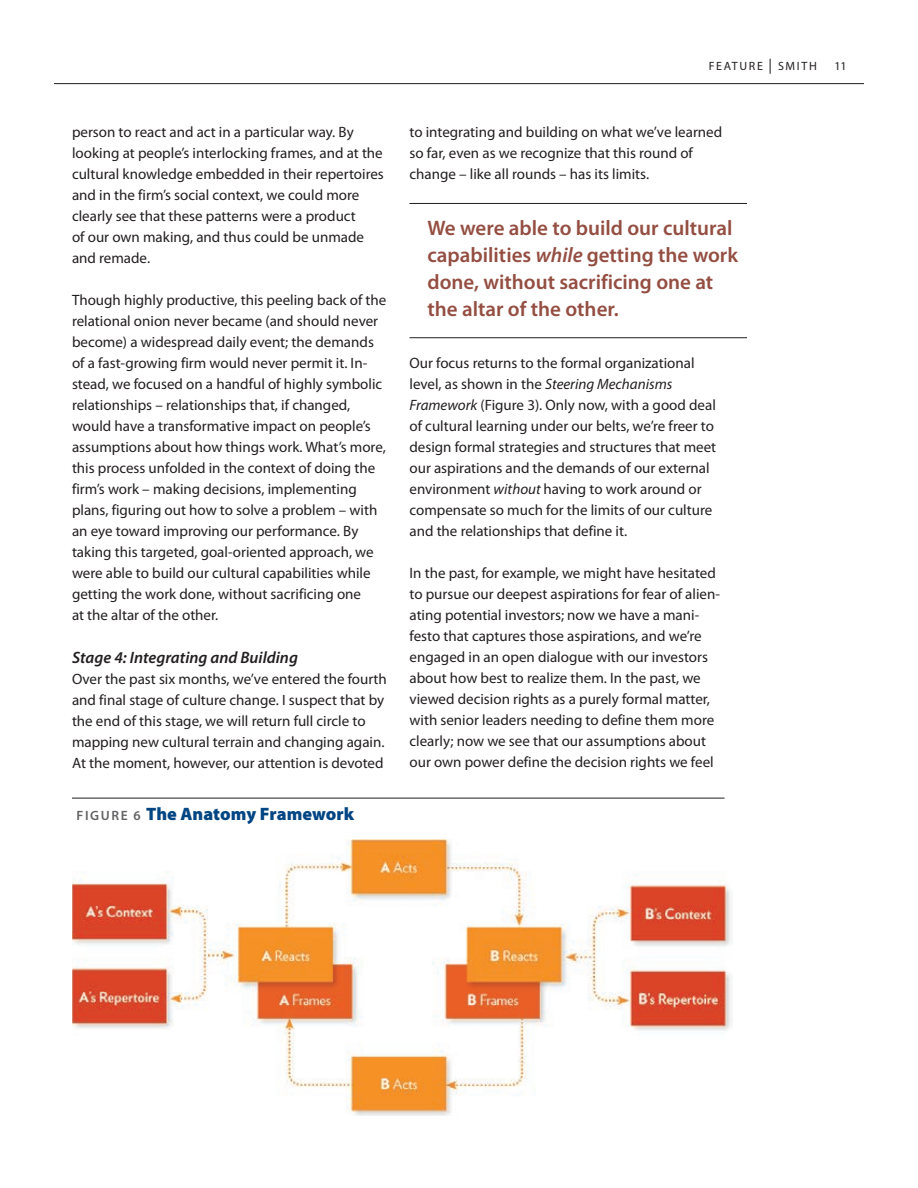
<style>
.page{position:relative;width:918px;height:1188px;background:#fff}
.page>*{position:absolute;margin:0;border:0;box-sizing:border-box;transform-origin:0 0}
.t1{font:600 21px/27px "Myriad Pro";color:#944e42}
.t2{font:900 18px "Myriad Pro";color:#004583}
.t3{font:italic 600 16.5px "Myriad Pro";color:#231f20}
.t4{font:15px/21px "Myriad Pro";color:#231f20}
.t5{font:12px "Myriad Pro";letter-spacing:.14em;color:#231f20}
.s1{font-weight:600;font-size:13.5px;color:#636366}
.s2{font-size:15px}
.s3{font-style:italic}
</style>
<div class="page">
<hr style="left:72px;top:798px;width:652px;height:1px;background:#231f20">
<img style="left:72px;top:839px;width:660px;height:277px">
<hr style="left:410px;top:203px;width:337px;height:1px;background:#231f20">
<hr style="left:410px;top:337px;width:337px;height:1px;background:#231f20">
<hr style="left:54px;top:83px;width:810px;height:1px;background:#231f20">
<p class="t4" style="left:72px;top:122px;width:313px">person to react and act in a particular way. By looking at people’s interlocking frames, and at the cultural knowledge embedded in their repertoires and in the firm’s social context, we could more clearly see that these patterns were a product<br>of our own making, and thus could be unmade and remade.</p>
<p class="t4" style="left:72px;top:290px;width:316px">Though highly productive, this peeling back of the relational onion never became (and should never become) a widespread daily event; the demands of a fast-growing firm would never permit it. In&shy;stead, we focused on a handful of highly symbolic relationships – relationships that, if changed, would have a transformative impact on people’s assumptions about how things work. What’s more, this process unfolded in the context of doing the firm’s work – making decisions, implementing plans, figuring out how to solve a problem – with an eye toward improving our performance. By taking this targeted, goal-oriented approach, we were able to build our cultural capabilities while getting the work done, without sacrificing one<br>at the altar of the other.</p>
<p class="t3" style="left:72px;top:648px;width:227px">Stage 4: Integrating and Building</p>
<p class="t4" style="left:72px;top:669px;width:316px">Over the past six months, we’ve entered the fourth and final stage of culture change. I suspect that by the end of this stage, we will return full circle to mapping new cultural terrain and changing again.<br>At the moment, however, our attention is devoted</p>
<p class="t2" style="left:77px;top:804px;width:279px"><span class="s1">FIGURE 6</span> The Anatomy Framework</p>
<p class="t5" style="left:709px;top:59px;width:140px">FEATURE <span class="s2">|</span> SMITH 11</p>
<p class="t4" style="left:410px;top:122px;width:314px">to integrating and building on what we’ve learned so far, even as we recognize that this round of change – like all rounds – has its limits.</p>
<h1 class="t1" style="left:428px;top:215px;width:312px">We were able to build our cultural capabilities <span class="s3">while</span> getting the work done, without sacrificing one at the altar of the other.</h1>
<p class="t4" style="left:410px;top:352px;width:308px">Our focus returns to the formal organizational level, as shown in the <span class="s3">Steering Mechanisms Framework</span> (Figure 3). Only now, with a good deal of cultural learning under our belts, we’re freer to design formal strategies and structures that meet our aspirations and the demands of our external environment <span class="s3">without</span> having to work around or compensate so much for the limits of our culture and the relationships that define it.</p>
<p class="t4" style="left:410px;top:562px;width:312px">In the past, for example, we might have hesitated to pursue our deepest aspirations for fear of alien&shy;ating potential investors; now we have a mani&shy;festo that captures those aspirations, and we’re engaged in an open dialogue with our investors about how best to realize them. In the past, we viewed decision rights as a purely formal matter, with senior leaders needing to define them more clearly; now we see that our assumptions about our own power define the decision rights we feel</p>
</div>
